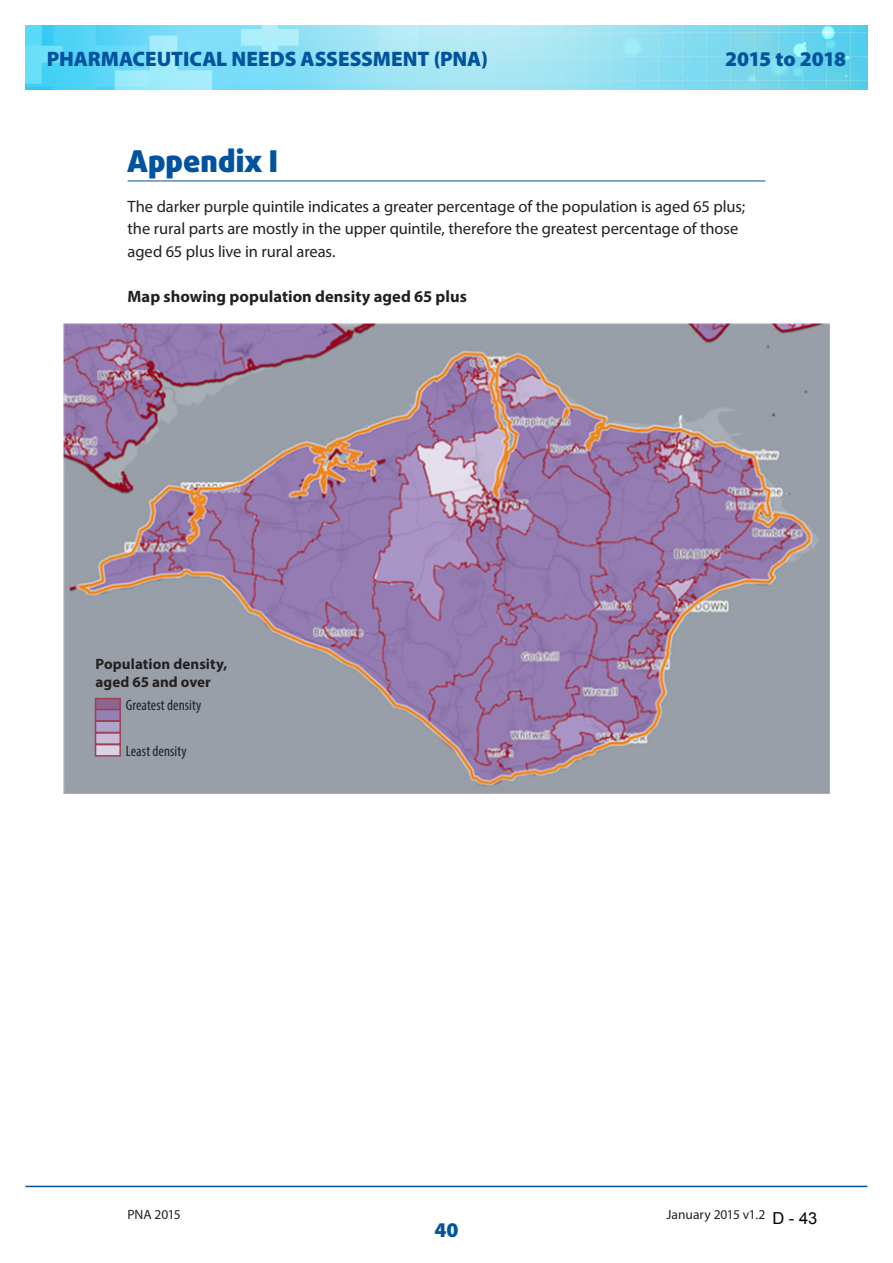
<style>
.page{position:relative;width:893px;height:1263px;background:#fff}
.page>*{position:absolute;margin:0;border:0;box-sizing:border-box;transform-origin:0 0}
.t1{font:900 30px "Daxline Pro";letter-spacing:.005em;color:#01539e}
.t2{font:900 21px "Myriad Pro";letter-spacing:-.005em;color:#01539e}
.t3{font:900 21px "Myriad Pro";letter-spacing:-.04em;color:#01539e}
.t4{font:16.5px/22.5px "Myriad Pro";letter-spacing:-.005em;color:#231f20}
.t5{font:700 16.5px "Myriad Pro";color:#231f20}
.t6{font:16.5px "Arial";color:#000}
.tables{font:700 15px "Myriad Pro";letter-spacing:.005em;color:#231f20}
.tables-2{font:condensed 15px "Myriad Pro";letter-spacing:.005em;color:#231f20}
.t7{font:13.5px "Myriad Pro";letter-spacing:-.005em;color:#231f20}
</style>
<div class="page">
<svg style="left:26px;top:26px;width:841px;height:63px;background:#89dff3"></svg>
<hr style="left:26px;top:1186px;width:841px;height:1px;background:#01539e">
<hr style="left:128px;top:181px;width:637px;height:1px;background:#01539e">
<img style="left:64px;top:323px;width:765px;height:470px">
<div style="left:95px;top:698px;width:26px;height:13px;background:#8d658d;border:2px solid #9c3f57"></div>
<div style="left:95px;top:709px;width:26px;height:12px;background:#9580b6;border:2px solid #9c3f57"></div>
<div style="left:95px;top:720px;width:26px;height:13px;background:#afa5cc;border:2px solid #9c3f57"></div>
<div style="left:95px;top:732px;width:26px;height:13px;background:#c7bdd9;border:2px solid #9c3f57"></div>
<div style="left:95px;top:744px;width:26px;height:13px;background:#d9d3e5;border:2px solid #9c3f57"></div>
<p class="t2" style="left:47px;top:45px;width:443px">PHARMACEUTICAL NEEDS ASSESSMENT (PNA)</p>
<p class="t3" style="left:725px;top:45px;width:122px">2015 to 2018</p>
<p class="t1" style="left:128px;top:141px;width:152px">Appendix I</p>
<p class="t4" style="left:128px;top:194px;width:619px">The darker purple quintile indicates a greater percentage of the population is aged 65 plus; the rural parts are mostly in the upper quintile, therefore the greatest percentage of those aged 65 plus live in rural areas.</p>
<p class="t5" style="left:128px;top:285px;width:341px">Map showing population density aged 65 plus</p>
<p class="tables" style="left:96px;top:654px;width:133px">Population density,</p>
<p class="tables" style="left:96px;top:672px;width:117px">aged 65 and over</p>
<p class="tables-2" style="left:126px;top:696px;width:77px">Greatest density</p>
<p class="tables-2" style="left:126px;top:742px;width:63px">Least density</p>
<p class="t7" style="left:128px;top:1206px;width:55px">PNA 2015</p>
<p class="t7" style="left:666px;top:1206px;width:100px">January 2015 v1.2</p>
<p class="t2" style="left:434px;top:1216px;width:26px">40</p>
<p class="t6" style="left:772px;top:1207px;width:46px">D - 43</p>
</div>
